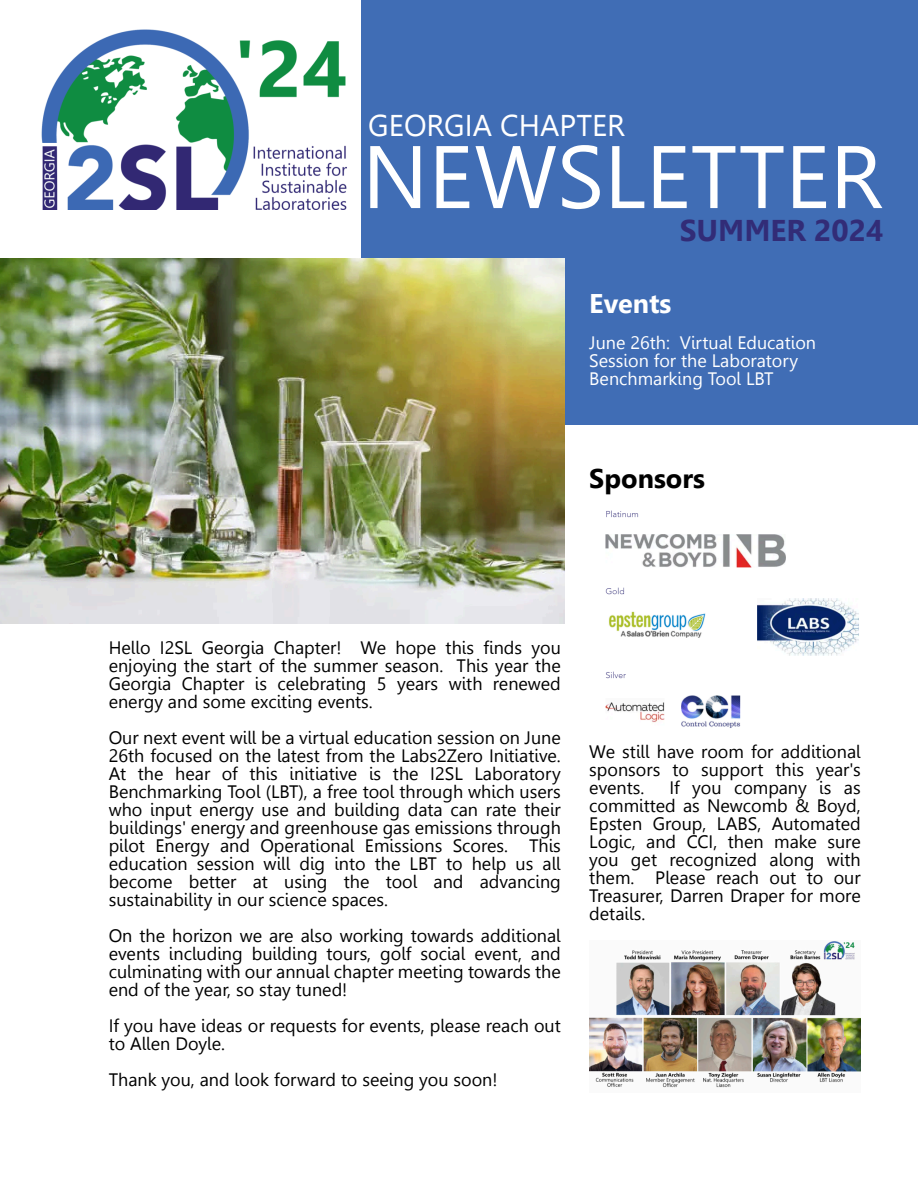
<style>
.page{position:relative;width:918px;height:1188px;background:#fff}
.page>*{position:absolute;margin:0;border:0;box-sizing:border-box;transform-origin:0 0}
.t1{font:88.5px "Leelawadee";color:#fff}
.t2{font:30px "Leelawadee";color:#fff}
.t3{font:700 30px "Leelawadee";color:#322c77}
.t4{font:700 27px "Leelawadee";color:#000}
.t5{font:700 27px "Leelawadee";color:#fff}
.t6{font:18px/18px "Leelawadee";color:#000;text-align:justify}
.t7{font:18px/18px "Leelawadee";color:#fff}
</style>
<div class="page">
<div style="left:361px;top:0;width:557px;height:425px;background:#406db5"></div>
<img style="left:0;top:259px;width:565px;height:364px">
<img style="left:605px;top:510px;width:254px;height:218px">
<img style="left:590px;top:941px;width:271px;height:147px">
<img style="left:41px;top:29px;width:306px;height:180px">
<h2 class="t2" style="left:368px;top:107px;width:258px">GEORGIA CHAPTER</h2>
<h1 class="t1" style="left:362px;top:123px;width:522px">NEWSLETTER</h1>
<h2 class="t3" style="left:680px;top:213px;width:205px">SUMMER 2024</h2>
<h3 class="t5" style="left:589px;top:288px;width:84px">Events</h3>
<p class="t7" style="left:589px;top:334px;width:228px">June 26th: Virtual Education<br>Session for the Laboratory<br>Benchmarking Tool LBT</p>
<h3 class="t4" style="left:589px;top:462px;width:117px">Sponsors</h3>
<p class="t6" style="left:109px;top:639px;width:454px">Hello I2SL Georgia Chapter! We hope this finds you enjoying the start of the summer season. This year the Georgia Chapter is celebrating 5 years with renewed energy and some exciting events.</p>
<p class="t6" style="left:109px;top:729px;width:454px">Our next event will be a virtual education session on June 26th focused on the latest from the Labs2Zero Initiative.<br>At the hear of this initiative is the I2SL Laboratory Benchmarking Tool (LBT), a free tool through which users who input energy use and building data can rate their buildings' energy and greenhouse gas emissions through pilot Energy and Operational Emissions Scores. This education session will dig into the LBT to help us all become better at using the tool and advancing sustainability in our science spaces.</p>
<p class="t6" style="left:109px;top:927px;width:454px">On the horizon we are also working towards additional events including building tours, golf social event, and culminating with our annual chapter meeting towards the end of the year, so stay tuned!</p>
<p class="t6" style="left:109px;top:1017px;width:454px">If you have ideas or requests for events, please reach out to Allen Doyle.</p>
<p class="t6" style="left:109px;top:1071px;width:390px">Thank you, and look forward to seeing you soon!</p>
<p class="t6" style="left:589px;top:742px;width:273px">We still have room for additional sponsors to support this year's events.</p>
<p class="t6" style="left:589px;top:778px;width:273px;text-indent:80px">If you company is as committed as Newcomb &amp; Boyd, Epsten Group, LABS, Automated Logic, and CCI, then make sure you get recognized along with them. Please reach out to our Treasurer, Darren Draper for more details.</p>
</div>
